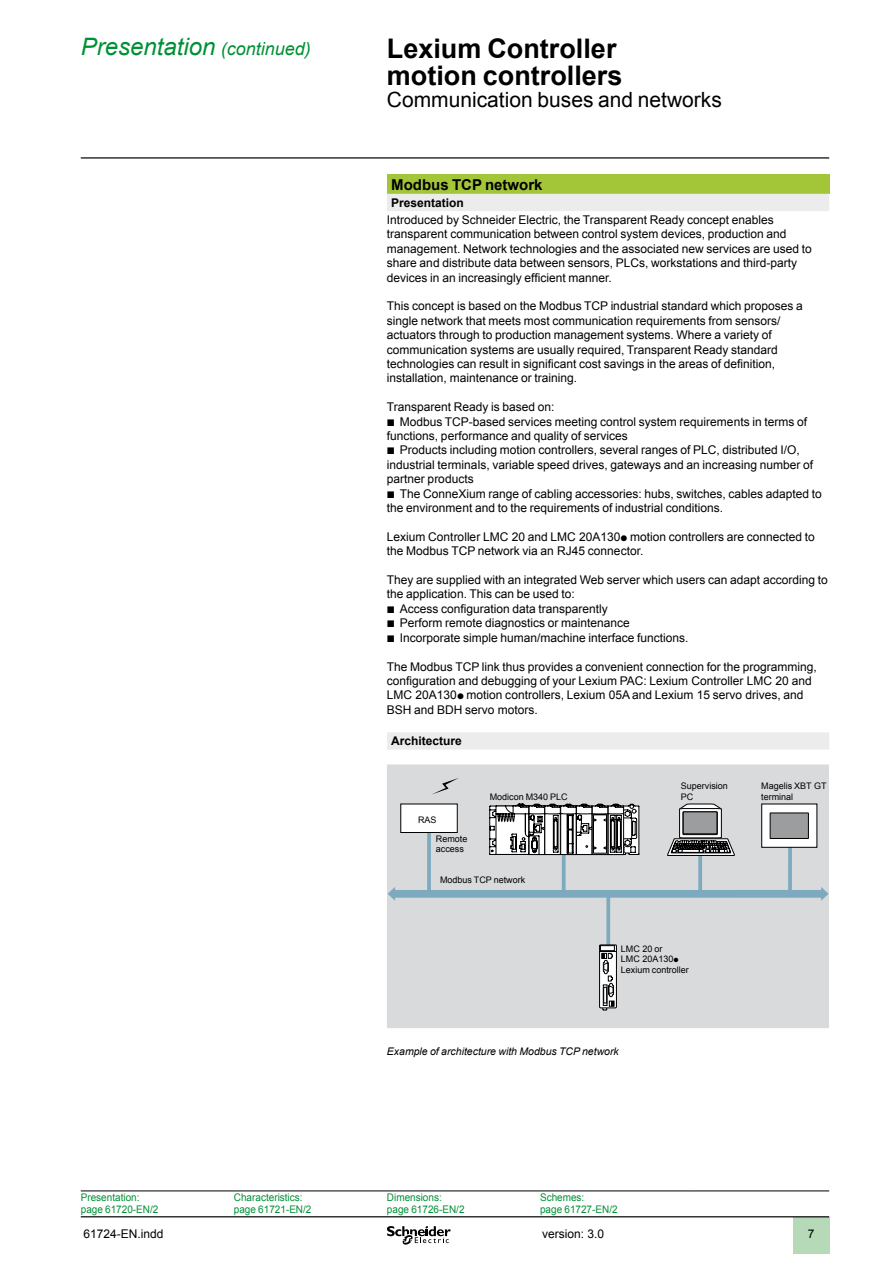
<style>
.page{position:relative;width:893px;height:1263px;background:#fff}
.page>*{position:absolute;margin:0;border:0;box-sizing:border-box;transform-origin:0 0}
.t1{font:700 27px/27px "Arial";color:#000}
.t2{font:italic 24px "Arial";color:#009036}
.t3{font:21px "Arial";color:#000}
.t4{font:700 15px "Arial";color:#000}
.t5{font:12px/14.4px "Arial";color:#000}
.t6{font:700 12px "Arial";color:#000}
.t7{font:10.5px/12px "Arial";color:#009036;scale:.95 1}
.t8{font:italic 10.5px "Arial";color:#000}
.t9{font:9px/10.5px "Arial";color:#000}
.s1{font-size:18px}
.s2{font-family:"Graph Schneider"}
</style>
<div class="page">
<hr style="left:81px;top:157px;width:748px;height:2px;background:#000">
<div style="left:793px;top:1217px;width:36px;height:37px;background:#b6d9b7"></div>
<hr style="left:81px;top:1216px;width:748px;height:1px;background:#000">
<svg style="left:387px;top:1226px;width:64px;height:19px"></svg>
<div style="left:387px;top:174px;width:442px;height:20px;background:#a3c538"></div>
<svg style="left:387px;top:194px;width:442px;height:556px"></svg>
<div style="left:387px;top:764px;width:441px;height:264px;background:#d9dadb"></div>
<svg style="left:388px;top:829px;width:440px;height:115px"></svg>
<div style="left:401px;top:804px;width:56px;height:28px;background:#fff"></div>
<div style="left:400px;top:803px;width:58px;height:30px;border:1px solid #000"></div>
<svg style="left:432px;top:778px;width:27px;height:17px"></svg>
<svg style="left:599px;top:944px;width:18px;height:67px"></svg>
<div style="left:603px;top:987px;width:4px;height:16px;border:1px solid #000"></div>
<svg style="left:488px;top:803px;width:152px;height:52px;background:#9f9f9f"></svg>
<svg style="left:667px;top:803px;width:68px;height:53px"></svg>
<div style="left:683px;top:812px;width:34px;height:22px;background:#9c9d9f"></div>
<div style="left:683px;top:812px;width:34px;height:22px;border:1px solid #000"></div>
<div style="left:762px;top:804px;width:55px;height:43px;background:#fff"></div>
<div style="left:761px;top:803px;width:56px;height:45px;border:1px solid #000"></div>
<div style="left:770px;top:813px;width:38px;height:25px;background:#9c9d9f"></div>
<div style="left:770px;top:812px;width:39px;height:27px;border:1px solid #000"></div>
<hr style="left:540px;top:1191px;width:153px;height:1px;background:#000">
<hr style="left:693px;top:1191px;width:136px;height:1px;background:#000">
<hr style="left:81px;top:1191px;width:153px;height:1px;background:#000">
<hr style="left:234px;top:1191px;width:153px;height:1px;background:#000">
<hr style="left:387px;top:1191px;width:153px;height:1px;background:#000">
<h2 class="t2" style="left:81px;top:31px;width:232px">Presentation <span class="s1">(continued)</span></h2>
<h1 class="t1" style="left:387px;top:36px;width:237px">Lexium Controller motion controllers</h1>
<h3 class="t3" style="left:387px;top:86px;width:336px">Communication buses and networks</h3>
<p class="t4" style="left:391px;top:174px;width:153px">Modbus TCP network</p>
<p class="t6" style="left:391px;top:195px;width:74px">Presentation</p>
<p class="t5" style="left:387px;top:213px;width:426px">Introduced by Schneider Electric, the Transparent Ready concept enables transparent communication between control system devices, production and management. Network technologies and the associated new services are used to share and distribute data between sensors, PLCs, workstations and third-party devices in an increasingly efficient manner.</p>
<p class="t5" style="left:387px;top:299px;width:417px">This concept is based on the Modbus TCP industrial standard which proposes a single network that meets most communication requirements from sensors/ actuators through to production management systems. Where a variety of communication systems are usually required, Transparent Ready standard technologies can result in significant cost savings in the areas of definition, installation, maintenance or training.</p>
<p class="t5" style="left:387px;top:400px;width:436px">Transparent Ready is based on:<br><span class="s2">b</span> Modbus TCP-based services meeting control system requirements in terms of functions, performance and quality of services<br><span class="s2">b</span> Products including motion controllers, several ranges of PLC, distributed I/O, industrial terminals, variable speed drives, gateways and an increasing number of partner products<br><span class="s2">b</span> The ConneXium range of cabling accessories: hubs, switches, cables adapted to the environment and to the requirements of industrial conditions.</p>
<p class="t5" style="left:387px;top:530px;width:429px">Lexium Controller LMC 20 and LMC 20A130<span class="s2">p</span> motion controllers are connected to the Modbus TCP network via an RJ45 connector.</p>
<p class="t5" style="left:387px;top:573px;width:442px">They are supplied with an integrated Web server which users can adapt according to the application. This can be used to:<br><span class="s2">b</span> Access configuration data transparently<br><span class="s2">b</span> Perform remote diagnostics or maintenance<br><span class="s2">b</span> Incorporate simple human/machine interface functions.</p>
<p class="t5" style="left:387px;top:659px;width:431px">The Modbus TCP link thus provides a convenient connection for the programming, configuration and debugging of your Lexium PAC: Lexium Controller LMC 20 and LMC 20A130<span class="s2">p</span> motion controllers, Lexium 05A and Lexium 15 servo drives, and BSH and BDH servo motors.</p>
<p class="t6" style="left:391px;top:733px;width:72px">Architecture</p>
<p class="t9" style="left:418px;top:815px;width:20px">RAS</p>
<p class="t9" style="left:436px;top:833px;width:33px">Remote access</p>
<p class="t9" style="left:490px;top:792px;width:80px">Modicon M340 PLC</p>
<p class="t9" style="left:440px;top:874px;width:87px">Modbus TCP network</p>
<p class="t9" style="left:681px;top:781px;width:49px">Supervision<br>PC</p>
<p class="t9" style="left:761px;top:781px;width:67px">Magelis XBT GT terminal</p>
<p class="t9" style="left:621px;top:943px;width:70px">LMC 20 or<br>LMC 20A130<span class="s2">p<br></span>Lexium controller</p>
<p class="t8" style="left:387px;top:1044px;width:233px">Example of architecture with Modbus TCP network</p>
<p class="t7" style="left:81px;top:1191px;width:83px">Presentation: page 61720-EN/2</p>
<p class="t7" style="left:234px;top:1191px;width:83px">Characteristics: page 61721-EN/2</p>
<p class="t7" style="left:387px;top:1191px;width:83px">Dimensions: page 61726-EN/2</p>
<p class="t7" style="left:540px;top:1191px;width:83px">Schemes:<br>page 61727-EN/2</p>
<p class="t5" style="left:83px;top:1227px;width:82px">61724-EN.indd</p>
<p class="t5" style="left:542px;top:1226px;width:64px">version: 3.0</p>
</div>
